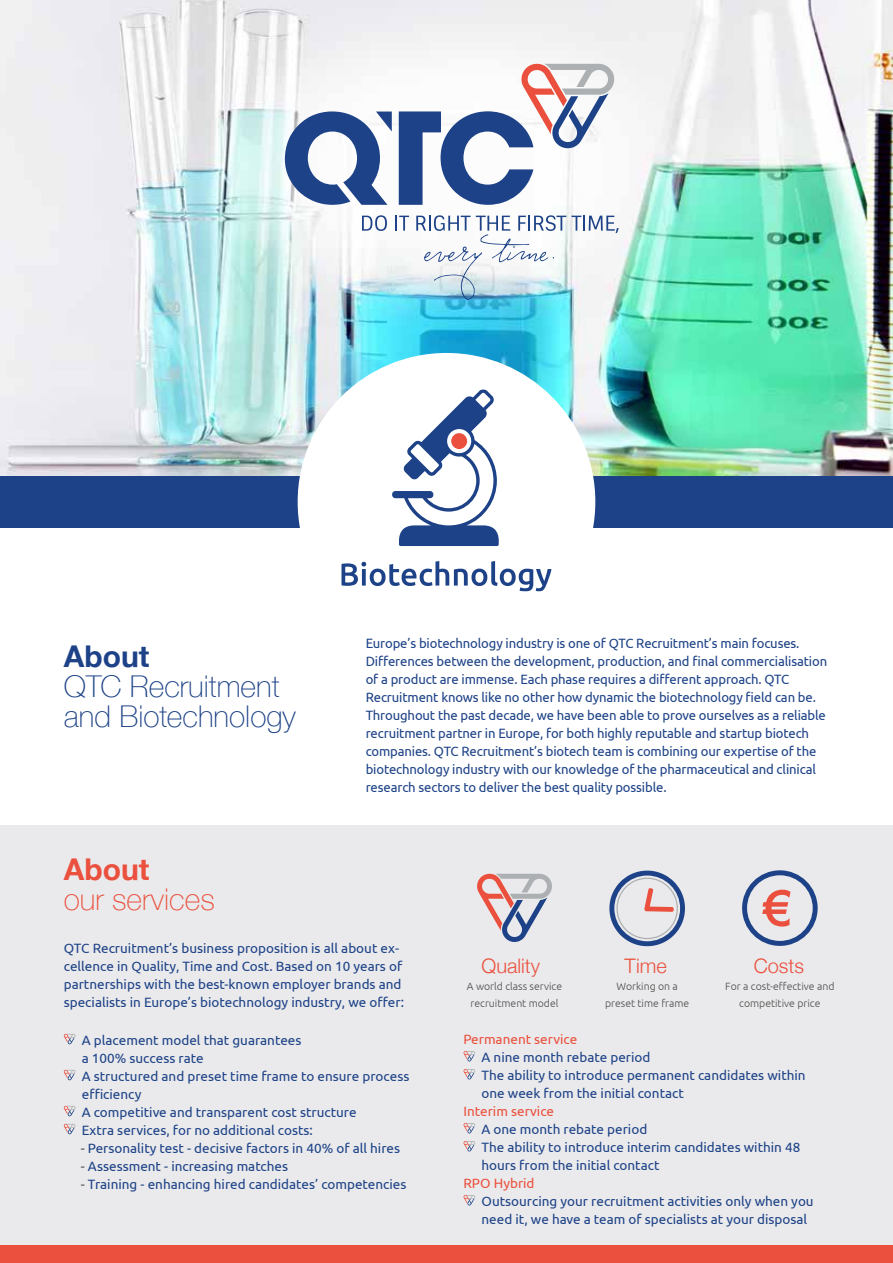
<style>
.page{position:relative;width:893px;height:1263px;background:#fff}
.page>*{position:absolute;margin:0;border:0;box-sizing:border-box;transform-origin:0 0}
.t1{font:100 30px/30px "Helvetica Neue";color:#1d4287}
.t2{font:100 30px "Helvetica Neue";color:#ea503d}
.t3{font:700 30px "Helvetica Neue";color:#1d4287}
.t4{font:700 30px "Helvetica Neue";color:#ea503d}
.t5{font:300 19.95px "Helvetica Neue";color:#ea503d}
.t6{font:13.5px/18px "Ubuntu";color:#1d4287}
.t7{font:13.5px "Ubuntu";color:#ea503d}
.t8{font:300 10.5px/16.5px "Ubuntu";color:#4a4a49;text-align:center}
.s1{color:#4a4a49}
</style>
<div class="page">
<div style="left:0;top:826px;width:893px;height:437px;background:#eaeaec"></div>
<img style="left:0;top:0;width:893px;height:476px">
<div style="left:0;top:476px;width:893px;height:51px;background:#1d4287"></div>
<div style="left:0;top:1246px;width:893px;height:17px;background:#ea503d"></div>
<div style="left:298px;top:353px;width:297px;height:298px;background:#fff;border-radius:50%"></div>
<svg style="left:392px;top:389px;width:107px;height:157px"></svg>
<div style="left:451px;top:433px;width:16px;height:16px;background:#ea503d;border-radius:50%"></div>
<svg style="left:341px;top:561px;width:211px;height:30px"></svg>
<svg style="left:399px;top:64px;width:215px;height:141px"></svg>
<svg style="left:285px;top:111px;width:107px;height:94px"></svg>
<svg style="left:362px;top:215px;width:25px;height:16px"></svg>
<svg style="left:396px;top:216px;width:13px;height:15px"></svg>
<svg style="left:572px;top:216px;width:47px;height:17px"></svg>
<svg style="left:416px;top:215px;width:150px;height:85px"></svg>
<svg style="left:64px;top:1034px;width:12px;height:10px"></svg>
<svg style="left:64px;top:1070px;width:12px;height:10px"></svg>
<svg style="left:64px;top:1106px;width:12px;height:10px"></svg>
<svg style="left:64px;top:1124px;width:12px;height:10px"></svg>
<svg style="left:463px;top:1051px;width:12px;height:10px"></svg>
<svg style="left:463px;top:1069px;width:12px;height:10px"></svg>
<svg style="left:463px;top:1123px;width:12px;height:10px"></svg>
<svg style="left:463px;top:1141px;width:12px;height:10px"></svg>
<svg style="left:463px;top:1195px;width:12px;height:10px"></svg>
<svg style="left:477px;top:874px;width:75px;height:68px"></svg>
<svg style="left:609px;top:871px;width:76px;height:75px"></svg>
<svg style="left:742px;top:870px;width:76px;height:75px"></svg>
<h1 class="t3" style="left:64px;top:633px;width:87px">About</h1>
<h1 class="t1" style="left:64px;top:670px;width:233px">QTC Recruitment and Biotechnology</h1>
<h1 class="t4" style="left:64px;top:845px;width:87px">About</h1>
<h1 class="t2" style="left:64px;top:876px;width:153px">our services</h1>
<p class="t6" style="left:366px;top:634px;width:463px">Europe’s biotechnology industry is one of QTC Recruitment’s main focuses.<br>Differences between the development, production, and final commercialisation of a product are immense. Each phase requires a different approach. QTC Recruitment knows like no other how dynamic the biotechnology field can be.<br>Throughout the past decade, we have been able to prove ourselves as a reliable recruitment partner in Europe, for both highly reputable and startup biotech companies. QTC Recruitment’s biotech team is combining our expertise of the biotechnology industry with our knowledge of the pharmaceutical and clinical research sectors to deliver the best quality possible.</p>
<p class="t6" style="left:64px;top:938px;width:342px">QTC Recruitment’s business proposition is all about ex&shy;cellence in Quality, Time and Cost. Based on 10 years of partnerships with the best-known employer brands and specialists in Europe’s biotechnology industry, we offer:</p>
<p class="t6" style="left:82px;top:1031px;width:329px">A placement model that guarantees<br>a 100% success rate<br>A structured and preset time frame to ensure process efficiency<br>A competitive and transparent cost structure<br>Extra services, for no additional costs:</p>
<p class="t6" style="left:81px;top:1139px;width:321px"><span class="s1">-</span> Personality test - decisive factors in 40% of all hires</p>
<p class="t6" style="left:81px;top:1157px;width:209px"><span class="s1">-</span> Assessment - increasing matches</p>
<p class="t6" style="left:81px;top:1175px;width:327px"><span class="s1">-</span> Training - enhancing hired candidates’ competencies</p>
<h2 class="t5" style="left:482px;top:950px;width:60px">Quality</h2>
<p class="t8" style="left:467px;top:978px;width:97px">A world class service recruitment model</p>
<h2 class="t5" style="left:624px;top:950px;width:44px">Time</h2>
<p class="t8" style="left:605px;top:978px;width:86px">Working on a preset time frame</p>
<h2 class="t5" style="left:754px;top:950px;width:52px">Costs</h2>
<p class="t8" style="left:725px;top:978px;width:111px">For a cost-effective and competitive price</p>
<p class="t7" style="left:463px;top:1031px;width:115px">Permanent service</p>
<p class="t6" style="left:481px;top:1048px;width:326px">A nine month rebate period<br>The ability to introduce permanent candidates within one week from the initial contact</p>
<p class="t7" style="left:463px;top:1103px;width:92px">Interim service</p>
<p class="t6" style="left:481px;top:1120px;width:320px">A one month rebate period<br>The ability to introduce interim candidates within 48 hours from the initial contact</p>
<p class="t7" style="left:463px;top:1175px;width:73px">RPO Hybrid</p>
<p class="t6" style="left:481px;top:1192px;width:334px">Outsourcing your recruitment activities only when you need it, we have a team of specialists at your disposal</p>
</div>
